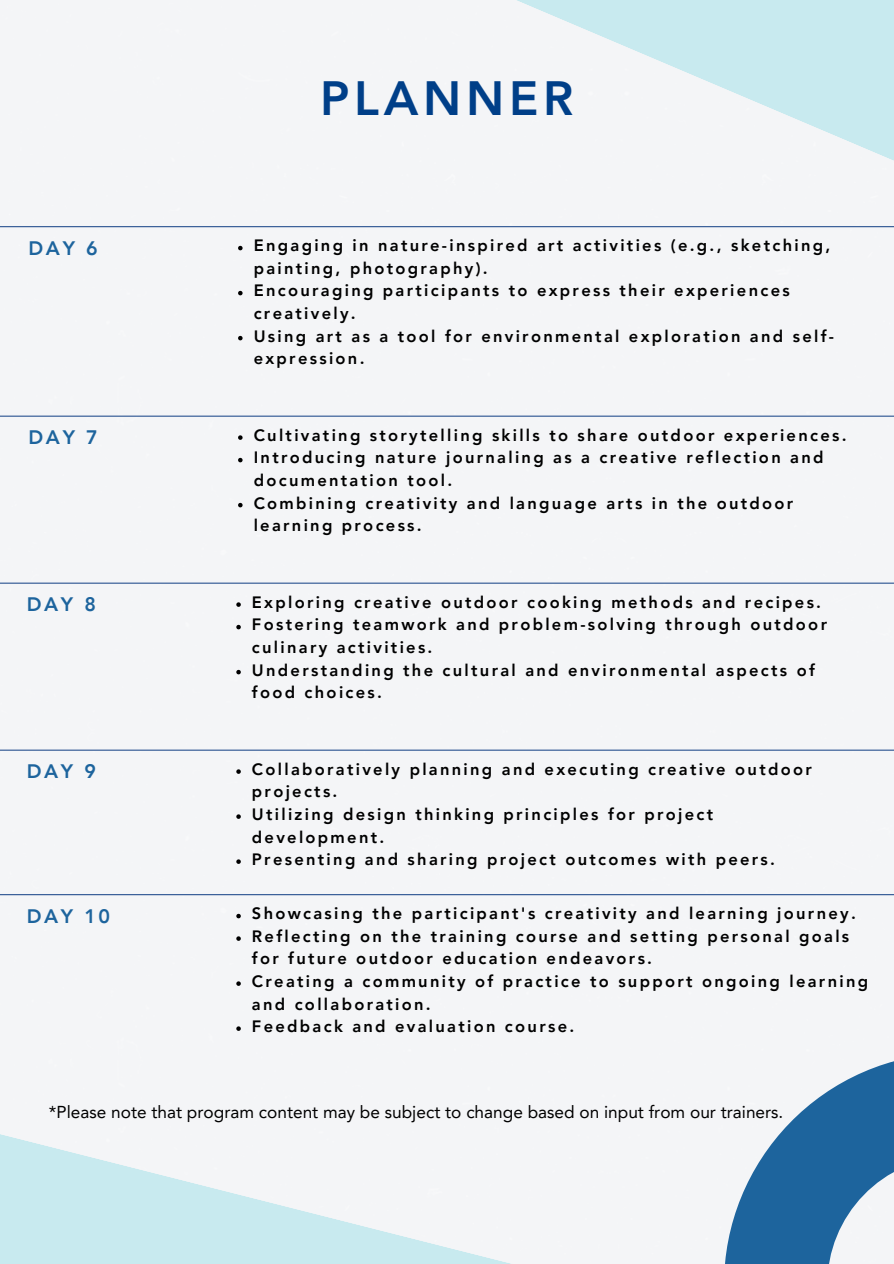
<style>
.page{position:relative;width:894px;height:1264px;background:#fff}
.page>*{position:absolute;margin:0;border:0;box-sizing:border-box;transform-origin:0 0}
.t1{font:800 48px "Avenir LT Pro";letter-spacing:.1em;color:#003f88}
.t2{font:800 19.5px "Avenir LT Pro";letter-spacing:.135em;color:#1d649d}
.t3{font:17.25px "Avenir LT Pro";color:#000}
.t4{font:800 16.5px/22.5px "Avenir LT Pro";letter-spacing:.14em;color:#000}
</style>
<div class="page">
<div style="left:0;top:267px;width:893px;height:996px;background:#f4f5f7"></div>
<svg style="left:681px;top:1057px;width:212px;height:206px"></svg>
<svg style="left:0;top:0;width:893px;height:267px;fill:#f4f5f7"></svg>
<svg style="left:0;top:878px;width:618px;height:385px;fill:#f4f5f7"></svg>
<hr style="left:0;top:226px;width:893px;height:1px;background:#295290">
<svg style="left:238px;top:246px;width:4px;height:4px"></svg>
<svg style="left:238px;top:291px;width:4px;height:4px"></svg>
<svg style="left:238px;top:336px;width:4px;height:4px"></svg>
<hr style="left:0;top:415px;width:893px;height:2px;background:#295290">
<svg style="left:238px;top:435px;width:4px;height:5px"></svg>
<svg style="left:238px;top:458px;width:4px;height:4px"></svg>
<svg style="left:238px;top:503px;width:4px;height:4px"></svg>
<hr style="left:0;top:582px;width:893px;height:1px;background:#295290">
<svg style="left:236px;top:602px;width:5px;height:5px"></svg>
<svg style="left:236px;top:625px;width:5px;height:4px"></svg>
<svg style="left:236px;top:670px;width:5px;height:4px"></svg>
<hr style="left:0;top:749px;width:893px;height:1px;background:#295290">
<svg style="left:236px;top:769px;width:5px;height:4px"></svg>
<svg style="left:236px;top:814px;width:5px;height:4px"></svg>
<svg style="left:236px;top:859px;width:5px;height:4px"></svg>
<hr style="left:0;top:894px;width:893px;height:1px;background:#295290">
<svg style="left:236px;top:913px;width:5px;height:5px"></svg>
<svg style="left:236px;top:936px;width:5px;height:4px"></svg>
<svg style="left:236px;top:981px;width:5px;height:4px"></svg>
<svg style="left:236px;top:1026px;width:5px;height:4px"></svg>
<h1 class="t1" style="left:320px;top:79px;width:255px">PLANNER</h1>
<p class="t2" style="left:28px;top:240px;width:71px">DAY 6</p>
<p class="t4" style="left:254px;top:236px;width:578px">Engaging in nature-inspired art activities (e.g., sketching, painting, photography).</p>
<p class="t4" style="left:254px;top:281px;width:537px">Encouraging participants to express their experiences creatively.</p>
<h2 class="t4" style="left:254px;top:326px;width:581px">Using art as a tool for environmental exploration and self&shy;expression.</h2>
<p class="t2" style="left:28px;top:429px;width:71px">DAY 7</p>
<p class="t4" style="left:254px;top:425px;width:594px">Cultivating storytelling skills to share outdoor experiences.</p>
<p class="t4" style="left:254px;top:448px;width:571px">Introducing nature journaling as a creative reflection and documentation tool.</p>
<h2 class="t4" style="left:254px;top:493px;width:541px">Combining creativity and language arts in the outdoor learning process.</h2>
<p class="t2" style="left:27px;top:596px;width:71px">DAY 8</p>
<p class="t4" style="left:252px;top:592px;width:570px">Exploring creative outdoor cooking methods and recipes.</p>
<p class="t4" style="left:252px;top:615px;width:576px">Fostering teamwork and problem-solving through outdoor culinary activities.</p>
<h2 class="t4" style="left:252px;top:660px;width:564px">Understanding the cultural and environmental aspects of food choices.</h2>
<p class="t2" style="left:27px;top:763px;width:71px">DAY 9</p>
<p class="t4" style="left:252px;top:759px;width:561px">Collaboratively planning and executing creative outdoor projects.</p>
<p class="t4" style="left:252px;top:804px;width:462px">Utilizing design thinking principles for project development.</p>
<h2 class="t4" style="left:252px;top:849px;width:524px">Presenting and sharing project outcomes with peers.</h2>
<p class="t2" style="left:27px;top:907px;width:85px">DAY 10</p>
<p class="t4" style="left:252px;top:904px;width:605px">Showcasing the participant's creativity and learning journey.</p>
<p class="t4" style="left:252px;top:926px;width:598px">Reflecting on the training course and setting personal goals for future outdoor education endeavors.</p>
<p class="t4" style="left:252px;top:971px;width:617px">Creating a community of practice to support ongoing learning and collaboration.</p>
<h2 class="t4" style="left:252px;top:1016px;width:324px">Feedback and evaluation course.</h2>
<p class="t3" style="left:49px;top:1104px;width:735px">*Please note that program content may be subject to change based on input from our trainers.</p>
</div>
